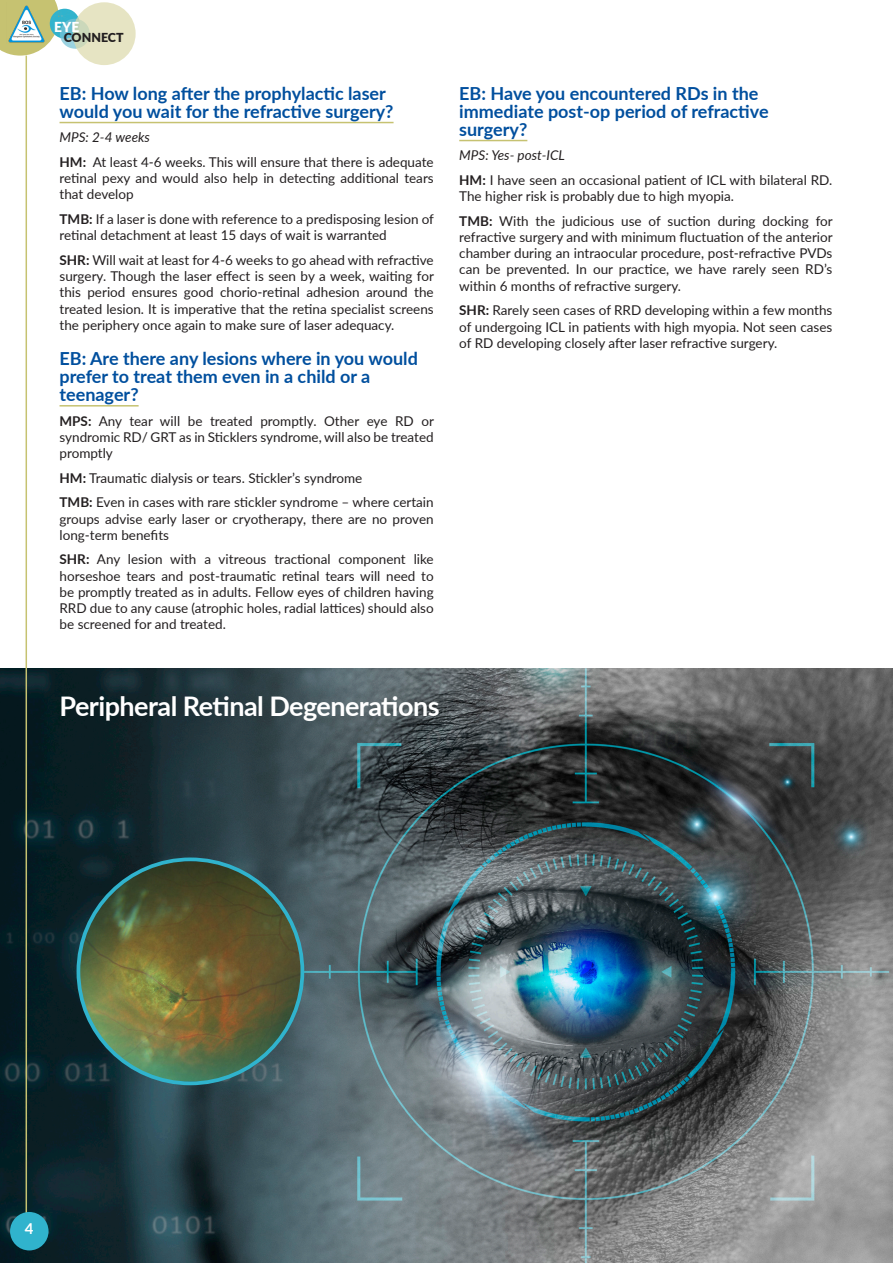
<style>
.page{position:relative;width:893px;height:1263px;background:#fff}
.page>*{position:absolute;margin:0;border:0;box-sizing:border-box;transform-origin:0 0}
.Header_1{font:700 27px "Lato";letter-spacing:-.02em;color:#fff}
.SUB_HEAD{font:700 18px/18px "Lato";color:#014f9e}
.t1{font:700 15px "Lato";color:#fff}
.t2{font:900 13.8px "Lato";color:#fff}
.Body{font:13.5px/16.2px "Lato";color:#231f20;text-align:justify}
.Body-2{font:italic 13.5px "Lato";color:#231f20}
.t3{font:900 12.45px "Lato";color:#231f20}
.s1{font-weight:700}
</style>
<div class="page">
<img style="left:0;top:668px;width:893px;height:595px">
<svg style="left:0;top:0;width:82px;height:56px"></svg>
<svg style="left:73px;top:2px;width:63px;height:63px;background:#e2e2c2"></svg>
<hr style="left:26px;top:56px;width:1px;height:1163px;background:#c6c271">
<div style="left:10px;top:1212px;width:39px;height:38px;background:#30b3cd;border-radius:50%"></div>
<img style="left:6px;top:3px;width:41px;height:40px">
<hr style="left:60px;top:122px;width:334px;height:1px;background:#c6c271">
<hr style="left:60px;top:405px;width:79px;height:2px;background:#c6c271">
<hr style="left:459px;top:140px;width:68px;height:1px;background:#c6c271">
<img style="left:78px;top:861px;width:224px;height:220px">
<p class="t2" style="left:54px;top:16px;width:27px">EYE</p>
<p class="t3" style="left:64px;top:28px;width:61px">CONNECT</p>
<p class="SUB_HEAD" style="left:60px;top:83px;width:335px">EB: How long after the prophylactic laser would you wait for the refractive surgery?</p>
<p class="Body-2" style="left:60px;top:128px;width:92px">MPS: 2-4 weeks</p>
<p class="Body" style="left:60px;top:153px;width:376px"><span class="s1">HM:</span> At least 4-6 weeks. This will ensure that there is adequate retinal pexy and would also help in detecting additional tears that develop</p>
<p class="Body" style="left:60px;top:210px;width:376px"><span class="s1">TMB:</span> If a laser is done with reference to a predisposing lesion of retinal detachment at least 15 days of wait is warranted</p>
<p class="Body" style="left:60px;top:251px;width:376px"><span class="s1">SHR:</span> Will wait at least for 4-6 weeks to go ahead with refractive surgery. Though the laser effect is seen by a week, waiting for this period ensures good chorio-retinal adhesion around the treated lesion. It is imperative that the retina specialist screens the periphery once again to make sure of laser adequacy.</p>
<p class="SUB_HEAD" style="left:60px;top:348px;width:360px">EB: Are there any lesions where in you would prefer to treat them even in a child or a teenager?</p>
<p class="Body" style="left:60px;top:412px;width:376px"><span class="s1">MPS:</span> Any tear will be treated promptly. Other eye RD or syndromic RD/ GRT as in Sticklers syndrome, will also be treated promptly</p>
<p class="Body" style="left:60px;top:469px;width:304px"><span class="s1">HM:</span> Traumatic dialysis or tears. Stickler’s syndrome</p>
<p class="Body" style="left:60px;top:494px;width:376px"><span class="s1">TMB:</span> Even in cases with rare stickler syndrome – where certain groups advise early laser or cryotherapy, there are no proven long-term benefits</p>
<p class="Body" style="left:60px;top:551px;width:376px"><span class="s1">SHR:</span> Any lesion with a vitreous tractional component like horseshoe tears and post-traumatic retinal tears will need to be promptly treated as in adults. Fellow eyes of children having RRD due to any cause (atrophic holes, radial lattices) should also be screened for and treated.</p>
<p class="SUB_HEAD" style="left:459px;top:83px;width:311px">EB: Have you encountered RDs in the immediate post-op period of refractive surgery?</p>
<p class="Body-2" style="left:459px;top:146px;width:107px">MPS: Yes- post-ICL</p>
<p class="Body" style="left:459px;top:171px;width:375px"><span class="s1">HM:</span> I have seen an occasional patient of ICL with bilateral RD.<br>The higher risk is probably due to high myopia.</p>
<p class="Body" style="left:459px;top:212px;width:375px"><span class="s1">TMB:</span> With the judicious use of suction during docking for refractive surgery and with minimum fluctuation of the anterior chamber during an intraocular procedure, post-refractive PVDs can be prevented. In our practice, we have rarely seen RD’s within 6 months of refractive surgery.</p>
<p class="Body" style="left:459px;top:302px;width:375px"><span class="s1">SHR:</span> Rarely seen cases of RRD developing within a few months of undergoing ICL in patients with high myopia. Not seen cases of RD developing closely after laser refractive surgery.</p>
<p class="Header_1" style="left:60px;top:686px;width:382px">Peripheral Retinal Degenerations</p>
<p class="t1" style="left:25px;top:1218px;width:10px">4</p>
</div>
